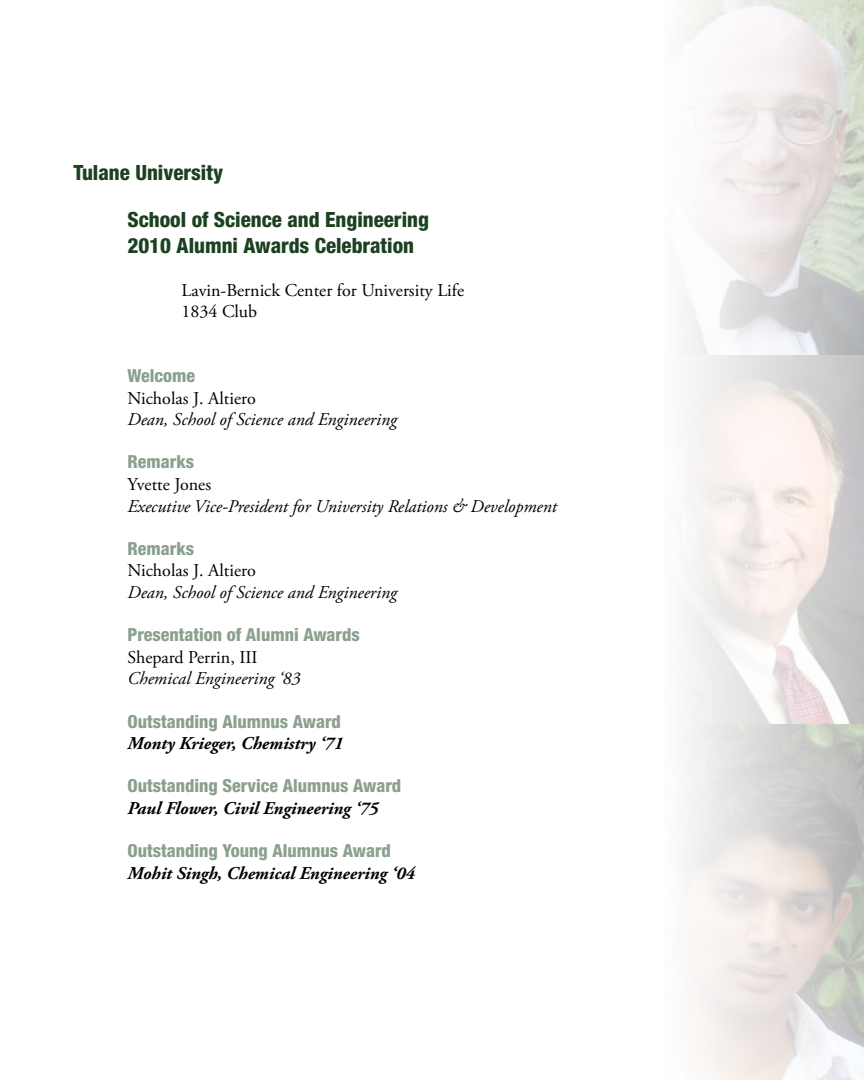
<style>
.page{position:relative;width:864px;height:1080px;background:#fff}
.page>*{position:absolute;margin:0;border:0;box-sizing:border-box;transform-origin:0 0}
.t1{font:800 condensed 21px/25.2px "Helvetica Neue";color:#1b4120}
.t2{font:italic 18px "Adobe Garamond Pro";color:#000}
.t3{font:800 condensed 18px "Helvetica Neue";color:#8ba08e}
.t4{font:18px/21.6px "Adobe Garamond Pro";color:#000}
.t5{font:italic 700 18px "Adobe Garamond Pro";color:#000}
</style>
<div class="page">
<svg style="left:686px;top:0;width:178px;height:1080px"></svg>
<p class="t1" style="left:74px;top:160px;width:151px">Tulane University</p>
<p class="t1" style="left:127px;top:207px;width:303px">School of Science and Engineering<br>2010 Alumni Awards Celebration</p>
<p class="t4" style="left:182px;top:280px;width:284px">Lavin-Bernick Center for University Life<br>1834 Club</p>
<p class="t3" style="left:128px;top:365px;width:69px">Welcome</p>
<p class="t4" style="left:128px;top:388px;width:130px">Nicholas J. Altiero</p>
<p class="t2" style="left:128px;top:409px;width:271px">Dean, School of Science and Engineering</p>
<p class="t3" style="left:128px;top:451px;width:68px">Remarks</p>
<p class="t4" style="left:128px;top:474px;width:85px">Yvette Jones</p>
<p class="t2" style="left:128px;top:495px;width:431px">Executive Vice-President for University Relations &amp; Development</p>
<p class="t3" style="left:128px;top:537px;width:68px">Remarks</p>
<p class="t4" style="left:128px;top:561px;width:130px">Nicholas J. Altiero</p>
<p class="t2" style="left:128px;top:582px;width:271px">Dean, School of Science and Engineering</p>
<p class="t3" style="left:128px;top:624px;width:234px">Presentation of Alumni Awards</p>
<p class="t4" style="left:128px;top:647px;width:132px">Shepard Perrin, III</p>
<p class="t2" style="left:128px;top:668px;width:175px">Chemical Engineering ‘83</p>
<p class="t3" style="left:128px;top:710px;width:215px">Outstanding Alumnus Award</p>
<p class="t5" style="left:128px;top:733px;width:217px">Monty Krieger, Chemistry ‘71</p>
<p class="t3" style="left:128px;top:775px;width:275px">Outstanding Service Alumnus Award</p>
<p class="t5" style="left:128px;top:798px;width:252px">Paul Flower, Civil Engineering ‘75</p>
<p class="t3" style="left:128px;top:840px;width:265px">Outstanding Young Alumnus Award</p>
<p class="t5" style="left:128px;top:863px;width:289px">Mohit Singh, Chemical Engineering ‘04</p>
</div>
